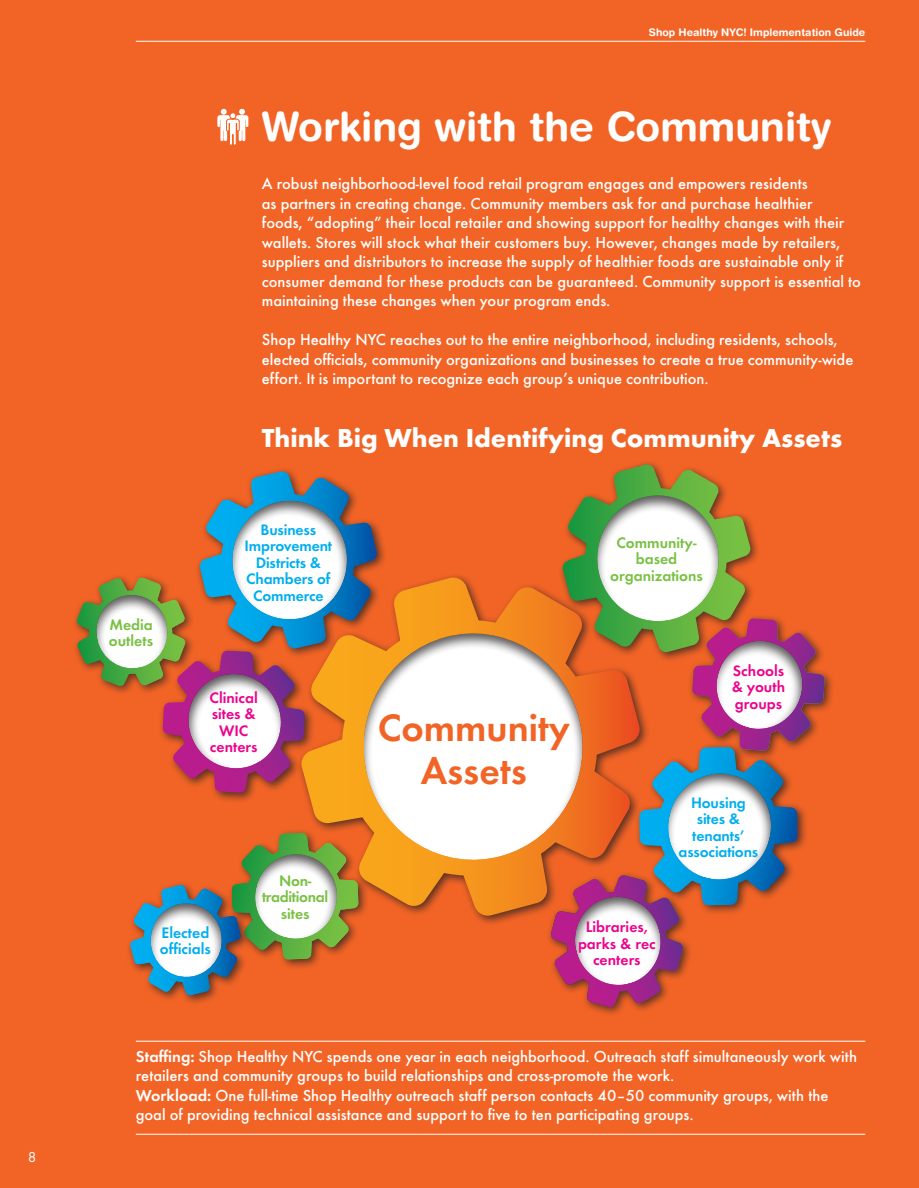
<style>
.page{position:relative;width:919px;height:1188px;background:#fff}
.page>*{position:absolute;margin:0;border:0;box-sizing:border-box;transform-origin:0 0}
.t1{font:700 40.5px "Helvetica Rounded";color:#fff}
.t2{font:600 39.6px/42.9px "Futura T";color:#f26426;text-align:center}
.t3{font:700 27px "Futura T";color:#fff}
.t4{font:500 16.5px/19.5px "Futura T";color:#fff}
.t5{font:600 15.75px/16.5px "Futura T";letter-spacing:-.01em;color:#00aeef;text-align:center}
.t6{font:600 15.75px/16.5px "Futura T";color:#ed028c;text-align:center}
.t7{font:600 15.75px/16.5px "Futura T";color:#79c142}
.t8{font:600 15.75px/16.5px "Futura T";letter-spacing:-.02em;color:#79c142;text-align:center}
.t9{font:15px "Futura T";color:#fff}
.t10{font:700 10.5px "Helvetica Rounded";color:#fff}
.s1{font-weight:600}
</style>
<div class="page">
<div style="left:0;top:0;width:918px;height:1187px;background:#f26426"></div>
<hr style="left:136px;top:41px;width:729px;height:1px;background:#fff">
<hr style="left:136px;top:1040px;width:729px;height:1px;background:#fff">
<hr style="left:136px;top:1133px;width:729px;height:1px;background:#fff">
<div style="left:72px;top:572px;width:123px;height:124px;background:#231f20;opacity:.75"></div>
<div style="left:296px;top:572px;width:354px;height:354px;background:#231f20;opacity:.75"></div>
<svg style="left:301px;top:577px;width:249px;height:340px"></svg>
<div style="left:361px;top:630px;width:222px;height:230px;background:#231f20;opacity:.75"></div>
<div style="left:416px;top:690px;width:108px;height:112px;background:#fff"></div>
<div style="left:195px;top:466px;width:192px;height:193px;background:#231f20;opacity:.75"></div>
<div style="left:158px;top:645px;width:157px;height:158px;background:#231f20;opacity:.75"></div>
<svg style="left:77px;top:471px;width:300px;height:321px"></svg>
<div style="left:227px;top:827px;width:142px;height:142px;background:#231f20;opacity:.75"></div>
<div style="left:545px;top:869px;width:148px;height:148px;background:#231f20;opacity:.75"></div>
<div style="left:687px;top:613px;width:147px;height:148px;background:#231f20;opacity:.75"></div>
<svg style="left:550px;top:464px;width:274px;height:543px"></svg>
<div style="left:125px;top:879px;width:126px;height:126px;background:#231f20;opacity:.75"></div>
<svg style="left:130px;top:833px;width:228px;height:162px"></svg>
<svg style="left:217px;top:109px;width:31px;height:37px"></svg>
<p class="t9" style="left:28px;top:1148px;width:10px">8</p>
<p class="t10" style="left:648px;top:26px;width:218px">Shop Healthy NYC! Implementation Guide</p>
<h1 class="t1" style="left:262px;top:102px;width:571px">Working with the Community</h1>
<p class="t4" style="left:262px;top:174px;width:600px">A robust neighborhood-level food retail program engages and empowers residents<br>as partners in creating change. Community members ask for and purchase healthier<br>foods, “adopting” their local retailer and showing support for healthy changes with their wallets. Stores will stock what their customers buy. However, changes made by retailers, suppliers and distributors to increase the supply of healthier foods are sustainable only if consumer demand for these products can be guaranteed. Community support is essential to maintaining these changes when your program ends.</p>
<p class="t4" style="left:262px;top:330px;width:593px">Shop Healthy NYC reaches out to the entire neighborhood, including residents, schools, elected officials, community organizations and businesses to create a true community-wide effort. It is important to recognize each group’s unique contribution.</p>
<h3 class="t3" style="left:262px;top:422px;width:581px">Think Big When Identifying Community Assets</h3>
<p class="t7" style="left:109px;top:615px;width:46px">Media outlets</p>
<p class="t5" style="left:244px;top:520px;width:89px">Business<br>Improvement<br>Districts &amp;<br>Chambers of<br>Commerce</p>
<p class="t6" style="left:209px;top:689px;width:50px">Clinical sites &amp;<br>WIC centers</p>
<p class="t8" style="left:262px;top:872px;width:68px">Non&shy;traditional sites</p>
<p class="t5" style="left:160px;top:924px;width:52px;text-align:left">Elected officials</p>
<p class="t7" style="left:610px;top:534px;width:94px;text-align:center">Community&shy;based organizations</p>
<h2 class="t2" style="left:377px;top:705px;width:194px">Community<br>Assets</h2>
<p class="t6" style="left:731px;top:661px;width:55px;text-align:justify">Schools &amp; youth groups</p>
<p class="t5" style="left:678px;top:793px;width:81px">Housing sites &amp; tenants’ associations</p>
<p class="t6" style="left:578px;top:918px;width:79px">Libraries, parks &amp; rec centers</p>
<p class="t4" style="left:136px;top:1046px;width:722px"><span class="s1">Staffing:</span> Shop Healthy NYC spends one year in each neighborhood. Outreach staff simultaneously work with retailers and community groups to build relationships and cross-promote the work.<br><span class="s1">Workload:</span> One full-time Shop Healthy outreach staff person contacts 40–50 community groups, with the goal of providing technical assistance and support to five to ten participating groups.</p>
</div>
